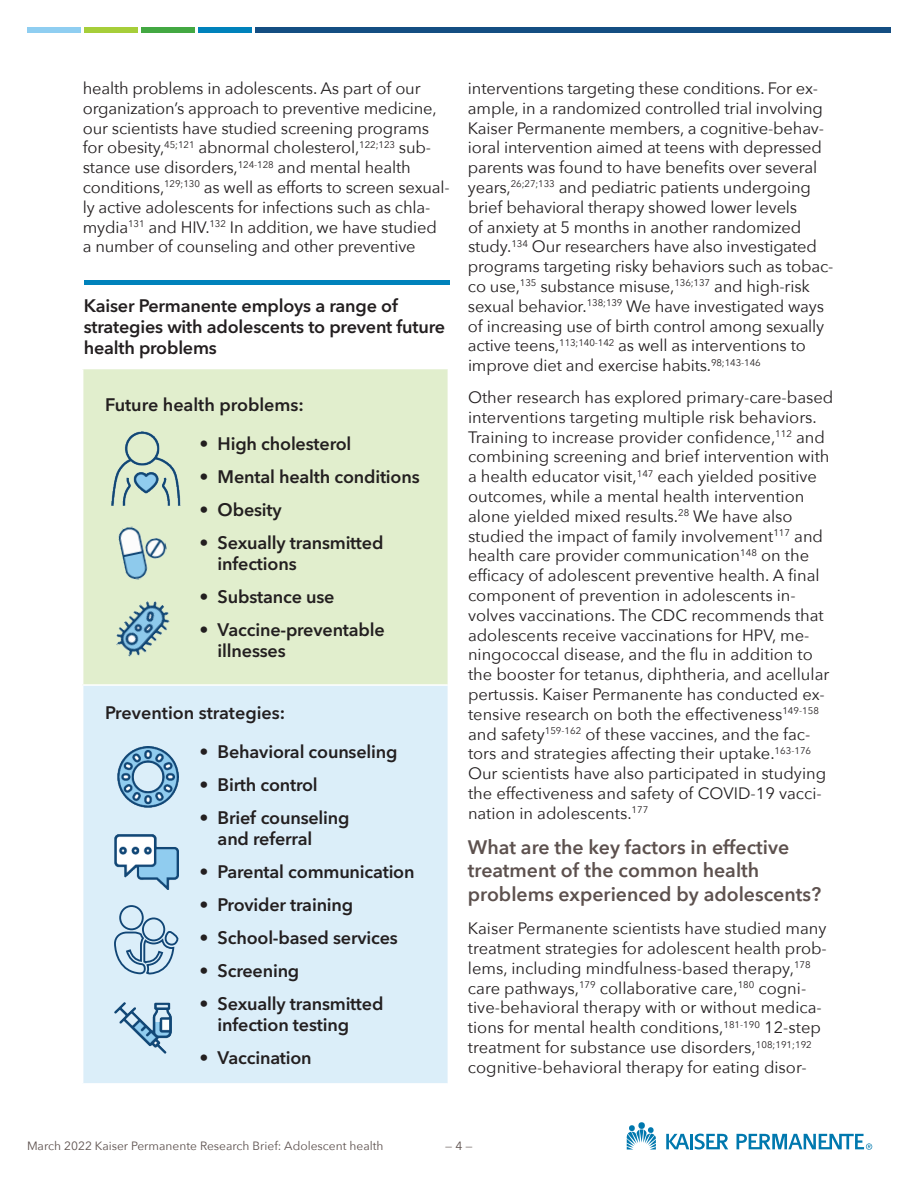
<style>
.page{position:relative;width:918px;height:1188px;background:#fff}
.page>*{position:absolute;margin:0;border:0;box-sizing:border-box;transform-origin:0 0}
.t1{font:600 19.5px/23.4px "Avenir Next";color:#5d514e}
.t2{font:600 18px/21px "Avenir Next LT Pro";letter-spacing:-.01em;color:#231f20}
.t3{font:16.5px/19.8px "Avenir Next";color:#231f20}
.t4{font:12px "Avenir Next";color:#5d514e}
</style>
<div class="page">
<div style="left:27px;top:27px;width:54px;height:5px;background:#8fcef1"></div>
<div style="left:84px;top:27px;width:54px;height:5px;background:#a6ce39"></div>
<div style="left:141px;top:27px;width:54px;height:5px;background:#43a842"></div>
<div style="left:198px;top:27px;width:54px;height:5px;background:#0082bb"></div>
<div style="left:255px;top:27px;width:636px;height:5px;background:#144e82"></div>
<svg style="left:627px;top:1125px;width:29px;height:25px"></svg>
<div style="left:638px;top:1122px;width:7px;height:7px;background:#0078ae;border-radius:50%"></div>
<hr style="left:690px;top:1134px;width:3px;height:15px;background:#0078ae">
<svg style="left:666px;top:1134px;width:23px;height:15px"></svg>
<svg style="left:695px;top:1134px;width:33px;height:16px"></svg>
<svg style="left:737px;top:1134px;width:135px;height:16px"></svg>
<div style="left:83px;top:369px;width:365px;height:316px;background:#e1eecd"></div>
<div style="left:83px;top:685px;width:365px;height:399px;background:#dbeef9"></div>
<hr style="left:82px;top:1083px;width:367px;height:2px;background:#fff">
<hr style="left:82px;top:684px;width:367px;height:2px;background:#fff">
<hr style="left:84px;top:280px;width:366px;height:4px;background:#0082bb">
<svg style="left:114px;top:930px;width:65px;height:45px"></svg>
<div style="left:142px;top:917px;width:23px;height:24px;border:2px solid #114676;border-radius:50%"></div>
<div style="left:119px;top:905px;width:25px;height:25px;border:2px solid #114676;border-radius:50%"></div>
<img style="left:115px;top:1002px;width:56px;height:51px">
<img style="left:114px;top:835px;width:64px;height:54px">
<img style="left:117px;top:746px;width:61px;height:61px">
<img style="left:118px;top:526px;width:49px;height:54px">
<img style="left:111px;top:431px;width:70px;height:75px">
<img style="left:116px;top:601px;width:54px;height:56px">
<p class="t3" style="left:83px;top:78px;width:369px">health problems in adolescents. As part of our organization’s approach to preventive medicine, our scientists have studied screening programs for obesity,<sup>45;121</sup> abnormal cholesterol,<sup>122;123</sup> sub&shy;stance use disorders,<sup>124-128</sup> and mental health conditions,<sup>129;130</sup> as well as efforts to screen sexual&shy;ly active adolescents for infections such as chla&shy;mydia<sup>131</sup> and HIV.<sup>132</sup> In addition, we have studied a number of counseling and other preventive</p>
<p class="t3" style="left:468px;top:78px;width:367px">interventions targeting these conditions. For ex&shy;ample, in a randomized controlled trial involving Kaiser Permanente members, a cognitive-behav&shy;ioral intervention aimed at teens with depressed parents was found to have benefits over several years,<sup>26;27;133</sup> and pediatric patients undergoing brief behavioral therapy showed lower levels<br>of anxiety at 5 months in another randomized study.<sup>134</sup> Our researchers have also investigated programs targeting risky behaviors such as tobac&shy;co use,<sup>135</sup> substance misuse,<sup>136;137</sup> and high-risk sexual behavior.<sup>138;139</sup> We have investigated ways of increasing use of birth control among sexually active teens,<sup>113;140-142</sup> as well as interventions to improve diet and exercise habits.<sup>98;143-146</sup></p>
<p class="t3" style="left:468px;top:387px;width:367px">Other research has explored primary-care-based interventions targeting multiple risk behaviors.<br>Training to increase provider confidence,<sup>112</sup> and combining screening and brief intervention with a health educator visit,<sup>147</sup> each yielded positive outcomes, while a mental health intervention alone yielded mixed results.<sup>28</sup> We have also studied the impact of family involvement<sup>117</sup> and health care provider communication<sup>148</sup> on the efficacy of adolescent preventive health. A final component of prevention in adolescents in&shy;volves vaccinations. The CDC recommends that adolescents receive vaccinations for HPV, me&shy;ningococcal disease, and the flu in addition to the booster for tetanus, diphtheria, and acellular pertussis. Kaiser Permanente has conducted ex&shy;tensive research on both the effectiveness<sup>149-158 </sup>and safety<sup>159-162</sup> of these vaccines, and the fac&shy;tors and strategies affecting their uptake.<sup>163-176<br></sup>Our scientists have also participated in studying the effectiveness and safety of COVID-19 vacci&shy;nation in adolescents.<sup>177</sup></p>
<p class="t2" style="left:84px;top:295px;width:363px">Kaiser Permanente employs a range of strategies with adolescents to prevent future health problems</p>
<h4 class="t2" style="left:105px;top:394px;width:200px">Future health problems:</h4>
<p class="t2" style="left:200px;top:433px;width:153px">• High cholesterol</p>
<p class="t2" style="left:200px;top:466px;width:222px">• Mental health conditions</p>
<p class="t2" style="left:200px;top:499px;width:84px">• Obesity</p>
<p class="t2" style="left:218px;top:532px;width:167px;text-indent:-18px">• Sexually transmitted infections</p>
<p class="t2" style="left:200px;top:586px;width:136px">• Substance use</p>
<p class="t2" style="left:218px;top:619px;width:169px;text-indent:-18px">• Vaccine-preventable illnesses</p>
<h4 class="t2" style="left:105px;top:702px;width:182px">Prevention strategies:</h4>
<p class="t2" style="left:200px;top:741px;width:199px">• Behavioral counseling</p>
<p class="t2" style="left:200px;top:774px;width:120px">• Birth control</p>
<p class="t2" style="left:218px;top:807px;width:133px;text-indent:-18px">• Brief counseling and referral</p>
<p class="t2" style="left:200px;top:861px;width:216px">• Parental communication</p>
<p class="t2" style="left:200px;top:894px;width:155px">• Provider training</p>
<p class="t2" style="left:200px;top:927px;width:200px">• School-based services</p>
<p class="t2" style="left:200px;top:960px;width:101px">• Screening</p>
<p class="t2" style="left:218px;top:993px;width:167px;text-indent:-18px">• Sexually transmitted infection testing</p>
<p class="t2" style="left:200px;top:1047px;width:114px">• Vaccination</p>
<h3 class="t1" style="left:468px;top:835px;width:355px">What are the key factors in effective treatment of the common health problems experienced by adolescents?</h3>
<p class="t3" style="left:468px;top:918px;width:360px">Kaiser Permanente scientists have studied many treatment strategies for adolescent health prob&shy;lems, including mindfulness-based therapy,<sup>178 </sup>care pathways,<sup>179</sup> collaborative care,<sup>180</sup> cogni&shy;tive-behavioral therapy with or without medica&shy;tions for mental health conditions,<sup>181-190</sup> 12-step treatment for substance use disorders,<sup>108;191;192 </sup>cognitive-behavioral therapy for eating disor-</p>
<p class="t4" style="left:27px;top:1135px;width:358px">March 2022 Kaiser Permanente Research Brief: Adolescent health</p>
<p class="t4" style="left:445px;top:1135px;width:29px">— 4 —</p>
</div>
